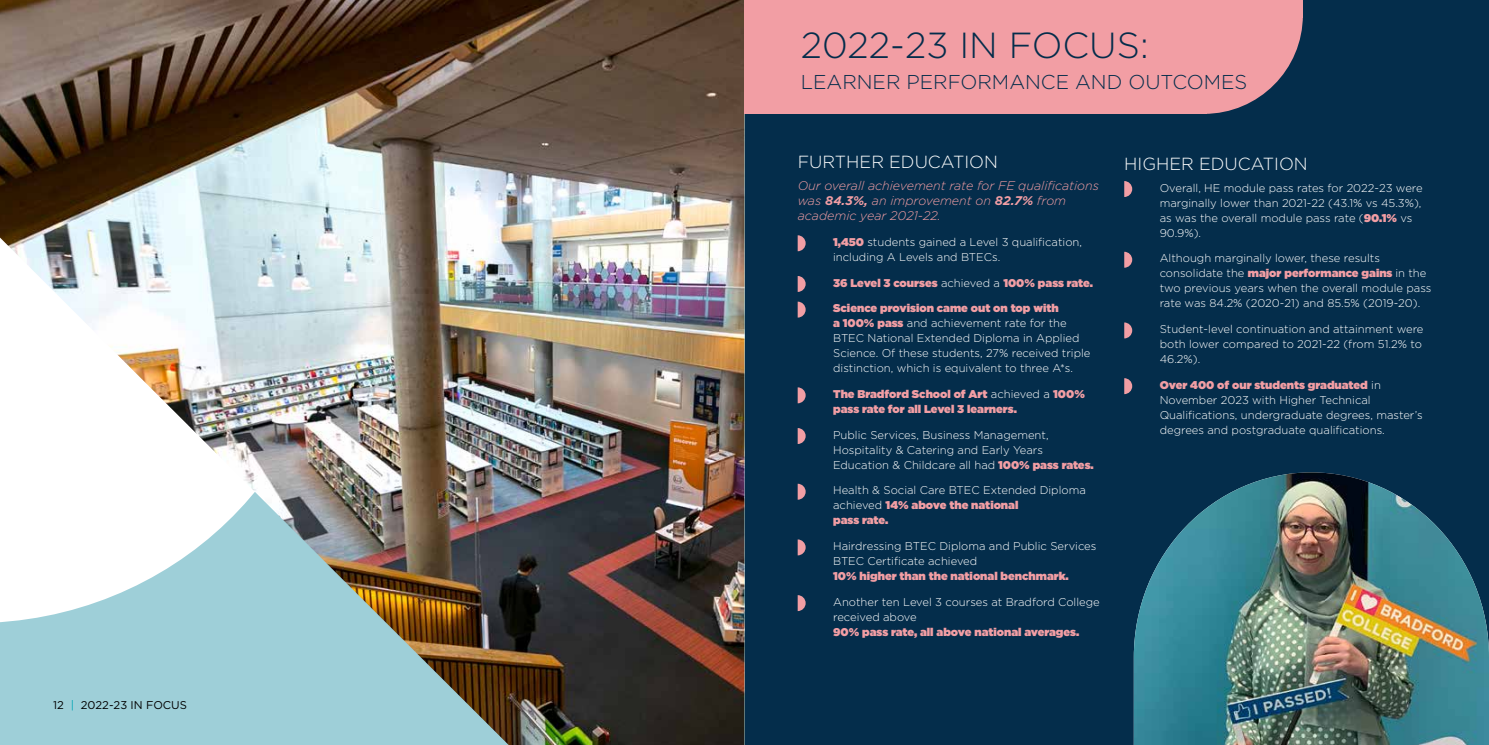
<style>
.page{position:relative;width:1489px;height:745px;background:#fff}
.page>*{position:absolute;margin:0;border:0;box-sizing:border-box;transform-origin:0 0}
.t1{font:300 36.25px "Gotham";color:#042d4b}
.t2{font:300 20px "Gotham";color:#042d4b}
.t3{font:300 17.5px "Gotham";color:#fff}
.t4{font:italic 300 12.5px/15px "Gotham";color:#f29ea4}
.t5{font:300 11.25px/15px "Gotham";color:#fff}
.t6{font:900 11.25px/15px "Gotham";color:#f29ea4}
.t7{font:11.25px "Gotham";color:#000}
.s1{color:#00a5b5}
.s2{font-weight:700}
.s3{font-weight:900;color:#f29ea4}
.s4{font-weight:300;color:#fff}
</style>
<div class="page">
<div style="left:744px;top:0;width:744px;height:744px;background:#042d4b"></div>
<img style="left:0;top:0;width:744px;height:744px">
<svg style="left:797px;top:235px;width:8px;height:16px"></svg>
<svg style="left:797px;top:276px;width:8px;height:16px"></svg>
<svg style="left:797px;top:301px;width:8px;height:16px"></svg>
<svg style="left:797px;top:387px;width:8px;height:16px"></svg>
<svg style="left:797px;top:428px;width:8px;height:15px"></svg>
<svg style="left:797px;top:483px;width:8px;height:16px"></svg>
<svg style="left:797px;top:539px;width:8px;height:16px"></svg>
<svg style="left:797px;top:594px;width:8px;height:16px"></svg>
<div style="left:744px;top:0;width:463px;height:114px;background:#f29ea4"></div>
<svg style="left:1207px;top:17px;width:95px;height:97px;background:#bd8590"></svg>
<div style="left:1196px;top:0;width:106px;height:17px;background:#f29ea4"></div>
<svg style="left:1124px;top:181px;width:8px;height:16px"></svg>
<svg style="left:1124px;top:251px;width:8px;height:16px"></svg>
<svg style="left:1124px;top:322px;width:8px;height:16px"></svg>
<svg style="left:1124px;top:378px;width:8px;height:16px"></svg>
<img style="left:1133px;top:472px;width:355px;height:272px">
<p class="t7" style="left:53px;top:697px;width:135px">12 <span class="s1">|</span> 2022-23 IN FOCUS</p>
<h1 class="t1" style="left:800px;top:22px;width:349px">2022-23 IN FOCUS:</h1>
<h2 class="t2" style="left:800px;top:69px;width:448px">LEARNER PERFORMANCE AND OUTCOMES</h2>
<h3 class="t3" style="left:797px;top:151px;width:202px">FURTHER EDUCATION</h3>
<p class="t4" style="left:797px;top:178px;width:303px">Our overall achievement rate for FE qualifications was <span class="s2">84.3%,</span> an improvement on <span class="s2">82.7%</span> from academic year 2021-22.</p>
<p class="t5" style="left:833px;top:234px;width:250px"><span class="s3">1,450</span> students gained a Level 3 qualification, including A Levels and BTECs.</p>
<p class="t6" style="left:833px;top:275px;width:261px">36 Level 3 courses <span class="s4">achieved a</span> 100% pass rate.</p>
<p class="t5" style="left:833px;top:300px;width:259px"><span class="s3">Science provision came out on top with<br>a 100% pass</span> and achievement rate for the BTEC National Extended Diploma in Applied Science. Of these students, 27% received triple distinction, which is equivalent to three A*s.</p>
<p class="t6" style="left:833px;top:386px;width:253px">The Bradford School of Art <span class="s4">achieved a</span> 100% pass rate for all Level 3 learners.</p>
<p class="t5" style="left:833px;top:426px;width:262px">Public Services, Business Management,<br>Hospitality &amp; Catering and Early Years<br>Education &amp; Childcare all had <span class="s3">100% pass rates.</span></p>
<p class="t5" style="left:833px;top:482px;width:254px">Health &amp; Social Care BTEC Extended Diploma achieved <span class="s3">14% above the national<br>pass rate.</span></p>
<p class="t5" style="left:833px;top:538px;width:265px">Hairdressing BTEC Diploma and Public Services<br>BTEC Certificate achieved</p>
<p class="t6" style="left:833px;top:568px;width:237px">10% higher than the national benchmark.</p>
<p class="t5" style="left:833px;top:593px;width:268px">Another ten Level 3 courses at Bradford College received above</p>
<p class="t6" style="left:833px;top:623px;width:248px">90% pass rate, all above national averages.</p>
<h3 class="t3" style="left:1124px;top:152px;width:185px">HIGHER EDUCATION</h3>
<p class="t5" style="left:1159px;top:180px;width:264px">Overall, HE module pass rates for 2022-23 were marginally lower than 2021-22 (43.1% vs 45.3%), as was the overall module pass rate (<span class="s3">90.1%</span> vs 90.9%).</p>
<p class="t5" style="left:1159px;top:250px;width:273px">Although marginally lower, these results consolidate the <span class="s3">major performance gains</span> in the two previous years when the overall module pass rate was 84.2% (2020-21) and 85.5% (2019-20).</p>
<p class="t5" style="left:1159px;top:321px;width:265px">Student-level continuation and attainment were both lower compared to 2021-22 (from 51.2% to<br>46.2%).</p>
<p class="t5" style="left:1159px;top:377px;width:264px"><span class="s3">Over 400 of our students graduated</span> in November 2023 with Higher Technical Qualifications, undergraduate degrees, master’s degrees and postgraduate qualifications.</p>
</div>
